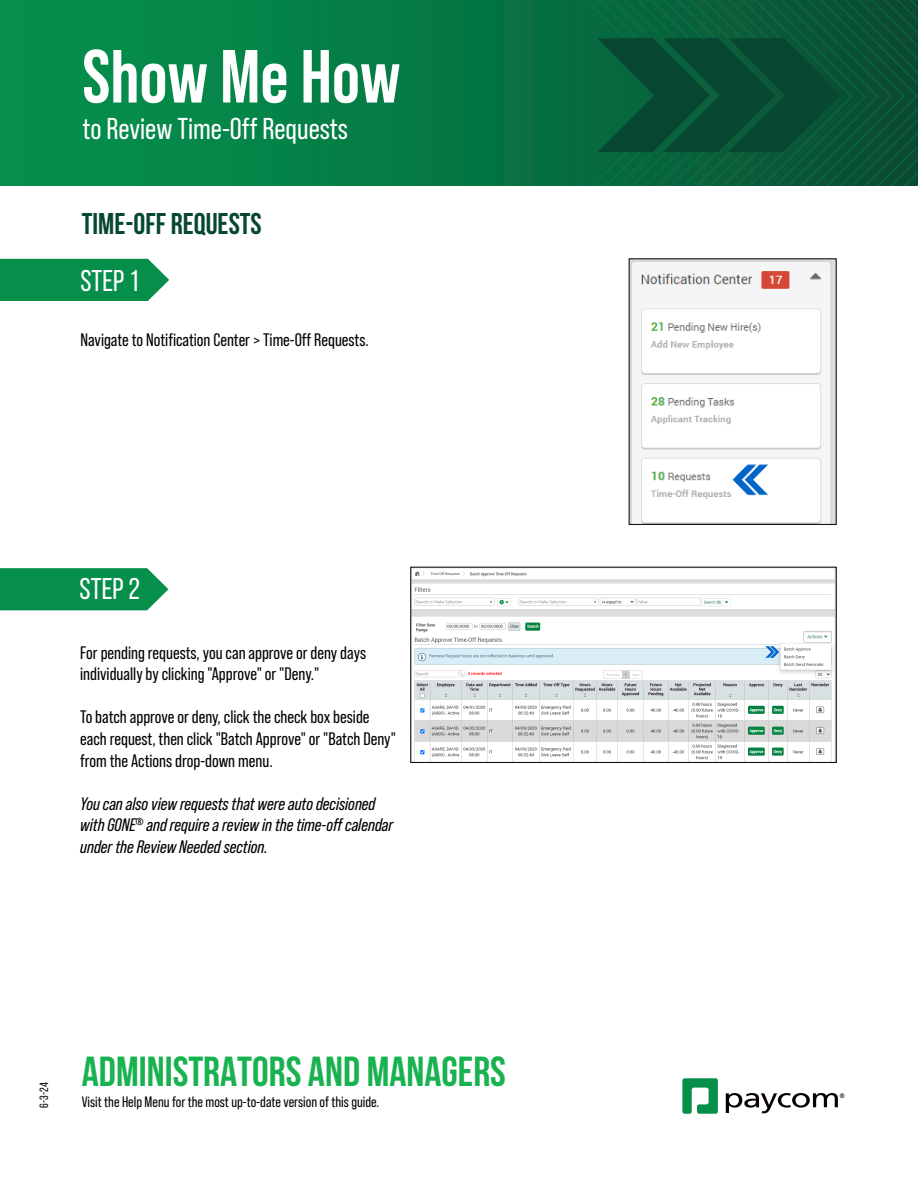
<style>
.page{position:relative;width:918px;height:1188px;background:#fff}
.page>*{position:absolute;margin:0;border:0;box-sizing:border-box;transform-origin:0 0}
.t1{font:700 75px "Bebas Neue Pro";color:#fff}
.t2{font:700 42px "Bebas Neue";color:#19b250}
.t3{font:30px "Bebas Neue Pro";color:#fff}
.t4{font:700 30px "Bebas Neue";color:#064831}
.t5{font:30px "Bebas Neue";color:#fff}
.t6{font:18px/21.6px "Bebas Neue Pro";color:#000}
.t7{font:italic 18px/21.6px "Bebas Neue Pro";color:#000}
.t8{font:15px "Bebas Neue Pro";color:#000}
.t9{font:12px "Bebas Neue";color:#000}
</style>
<div class="page">
<svg style="left:0;top:1px;width:577px;height:185px;background:#048046"></svg>
<svg style="left:577px;top:0;width:341px;height:186px;background:#085536"></svg>
<svg style="left:682px;top:1078px;width:36px;height:36px"></svg>
<svg style="left:726px;top:1093px;width:118px;height:20px"></svg>
<div style="left:0;top:259px;width:169px;height:42px;background:#058f4b"></div>
<svg style="left:0;top:568px;width:168px;height:42px;background:#159656"></svg>
<img style="left:631px;top:261px;width:203px;height:262px">
<img style="left:413px;top:571px;width:421px;height:190px">
<div style="left:411px;top:567px;width:425px;height:196px;border:1px solid #000"></div>
<p class="t1" style="left:82px;top:34px;width:320px">Show Me How</p>
<p class="t3" style="left:82px;top:111px;width:267px">to Review Time-Off Requests</p>
<p class="t4" style="left:82px;top:207px;width:182px">TIME-OFF REQUESTS</p>
<p class="t5" style="left:80px;top:264px;width:60px">STEP 1</p>
<p class="t6" style="left:80px;top:329px;width:290px">Navigate to Notification Center &gt; Time-Off Requests.</p>
<p class="t5" style="left:80px;top:573px;width:62px">STEP 2</p>
<p class="t6" style="left:80px;top:641px;width:287px">For pending requests, you can approve or deny days individually by clicking "Approve" or "Deny."</p>
<p class="t6" style="left:80px;top:706px;width:317px">To batch approve or deny, click the check box beside each request, then click "Batch Approve" or "Batch Deny" from the Actions drop-down menu.</p>
<p class="t7" style="left:80px;top:793px;width:315px">You can also view requests that were auto decisioned with GONE<sup>®</sup> and require a review in the time-off calendar under the Review Needed section.</p>
<p class="t9" style="left:37px;top:1108px;width:27px;rotate:-90deg">6-3-24</p>
<p class="t2" style="left:82px;top:1049px;width:426px">ADMINISTRATORS AND MANAGERS</p>
<p class="t8" style="left:82px;top:1093px;width:299px">Visit the Help Menu for the most up-to-date version of this guide.</p>
</div>
